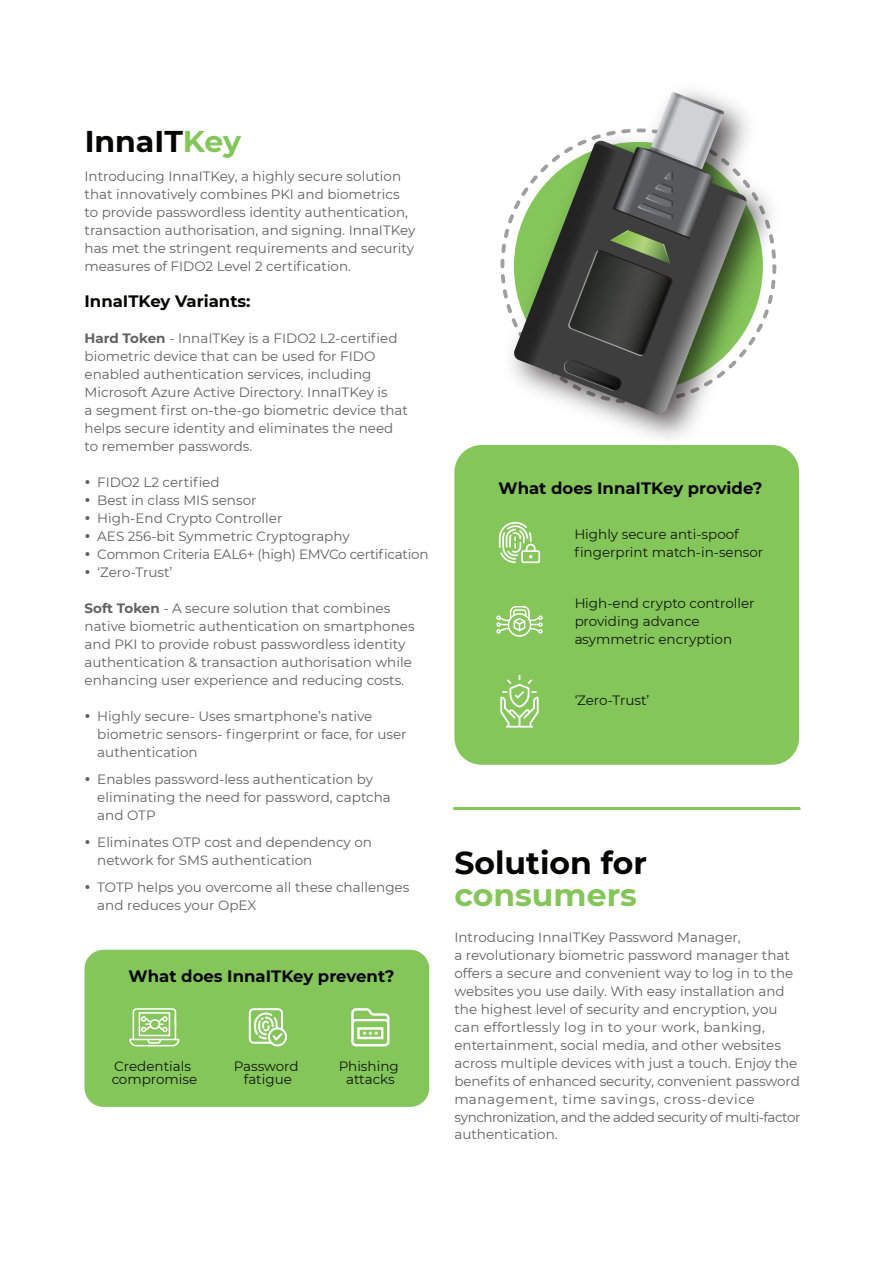
<style>
.page{position:relative;width:893px;height:1263px;background:#fff}
.page>*{position:absolute;margin:0;border:0;box-sizing:border-box;transform-origin:0 0}
.t1{font:700 31.5px "Montserrat";color:#050504}
.t2{font:700 31.5px "Montserrat";color:#85c65b}
.t3{font:700 30px "Montserrat";color:#050504}
.t4{font:700 16.5px "Montserrat";color:#050504}
.t5{font:13.5px/18px "Montserrat";color:#606160}
.t6{font:13.5px/18px "Montserrat";color:#231f20}
.t7{font:13.5px/13.5px "Montserrat";color:#211d1e;text-align:center}
.t8{font:13.5px "Montserrat";letter-spacing:-.02em;color:#606160}
.s1{color:#85c65b}
.s2{font-weight:700}
</style>
<div class="page">
<div style="left:454px;top:445px;width:345px;height:320px;background:#85c65b;border-radius:27px"></div>
<div style="left:85px;top:950px;width:344px;height:157px;background:#85c65b;border-radius:19px"></div>
<svg style="left:129px;top:1008px;width:50px;height:38px"></svg>
<svg style="left:351px;top:1008px;width:39px;height:38px"></svg>
<svg style="left:249px;top:1008px;width:38px;height:38px"></svg>
<img style="left:500px;top:91px;width:290px;height:361px">
<svg style="left:514px;top:92px;width:232px;height:322px"></svg>
<svg style="left:496px;top:606px;width:47px;height:31px"></svg>
<svg style="left:500px;top:675px;width:39px;height:53px"></svg>
<svg style="left:499px;top:522px;width:41px;height:41px"></svg>
<hr style="left:454px;top:807px;width:345px;height:3px;background:#85c65b">
<h2 class="t3" style="left:85px;top:119px;width:158px">InnaIT<span class="s1">Key</span></h2>
<p class="t5" style="left:85px;top:167px;width:332px">Introducing InnaITKey, a highly secure solution that innovatively combines PKI and biometrics to provide passwordless identity authentication, transaction authorisation, and signing. InnaITKey has met the stringent requirements and security measures of FIDO2 Level 2 certification.</p>
<p class="t4" style="left:85px;top:289px;width:168px">InnaITKey Variants:</p>
<p class="t5" style="left:85px;top:329px;width:325px"><span class="s2">Hard Token</span> - InnaITKey is a FIDO2 L2-certified biometric device that can be used for FIDO enabled authentication services, including Microsoft Azure Active Directory. InnaITKey is<br>a segment first on-the-go biometric device that helps secure identity and eliminates the need to remember passwords.</p>
<p class="t5" style="left:85px;top:473px;width:137px">• FIDO2 L2 certified</p>
<p class="t5" style="left:85px;top:491px;width:174px">• Best in class MIS sensor</p>
<p class="t5" style="left:85px;top:509px;width:199px">• High-End Crypto Controller</p>
<p class="t5" style="left:85px;top:527px;width:267px">• AES 256-bit Symmetric Cryptography</p>
<p class="t8" style="left:85px;top:545px;width:345px">• Common Criteria EAL6+ (high) EMVCo certification</p>
<p class="t5" style="left:85px;top:563px;width:89px">• ‘Zero-Trust’</p>
<p class="t5" style="left:85px;top:599px;width:332px"><span class="s2">Soft Token</span> - A secure solution that combines native biometric authentication on smartphones and PKI to provide robust passwordless identity authentication &amp; transaction authorisation while enhancing user experience and reducing costs.</p>
<p class="t5" style="left:97px;top:707px;width:311px;text-indent:-13px">• Highly secure- Uses smartphone’s native biometric sensors- fingerprint or face, for user authentication</p>
<p class="t5" style="left:97px;top:770px;width:295px;text-indent:-13px">• Enables password-less authentication by eliminating the need for password, captcha and OTP</p>
<p class="t5" style="left:97px;top:833px;width:276px;text-indent:-13px">• Eliminates OTP cost and dependency on network for SMS authentication</p>
<p class="t5" style="left:97px;top:878px;width:314px;text-indent:-13px">• TOTP helps you overcome all these challenges and reduces your OpEX</p>
<p class="t4" style="left:129px;top:964px;width:268px">What does InnaITKey prevent?</p>
<p class="t7" style="left:111px;top:1059px;width:87px;text-align:left">Credentials compromise</p>
<p class="t7" style="left:338px;top:1059px;width:62px">Phishing attacks</p>
<p class="t7" style="left:234px;top:1059px;width:67px">Password fatigue</p>
<p class="t4" style="left:498px;top:476px;width:265px">What does InnaITKey provide?</p>
<p class="t6" style="left:574px;top:524px;width:191px">Highly secure anti-spoof fingerprint match-in-sensor</p>
<p class="t6" style="left:574px;top:594px;width:182px">High-end crypto controller providing advance asymmetric encryption</p>
<p class="t6" style="left:574px;top:691px;width:77px">‘Zero-Trust’</p>
<h1 class="t1" style="left:454px;top:840px;width:194px">Solution for</h1>
<h1 class="t2" style="left:454px;top:872px;width:184px">consumers</h1>
<p class="t5" style="left:454px;top:927px;width:348px">Introducing InnaITKey Password Manager,<br>a revolutionary biometric password manager that offers a secure and convenient way to log in to the websites you use daily. With easy installation and the highest level of security and encryption, you can effortlessly log in to your work, banking, entertainment, social media, and other websites across multiple devices with just a touch. Enjoy the benefits of enhanced security, convenient password management, time savings, cross-device synchronization, and the added security of multi-factor authentication.</p>
</div>
